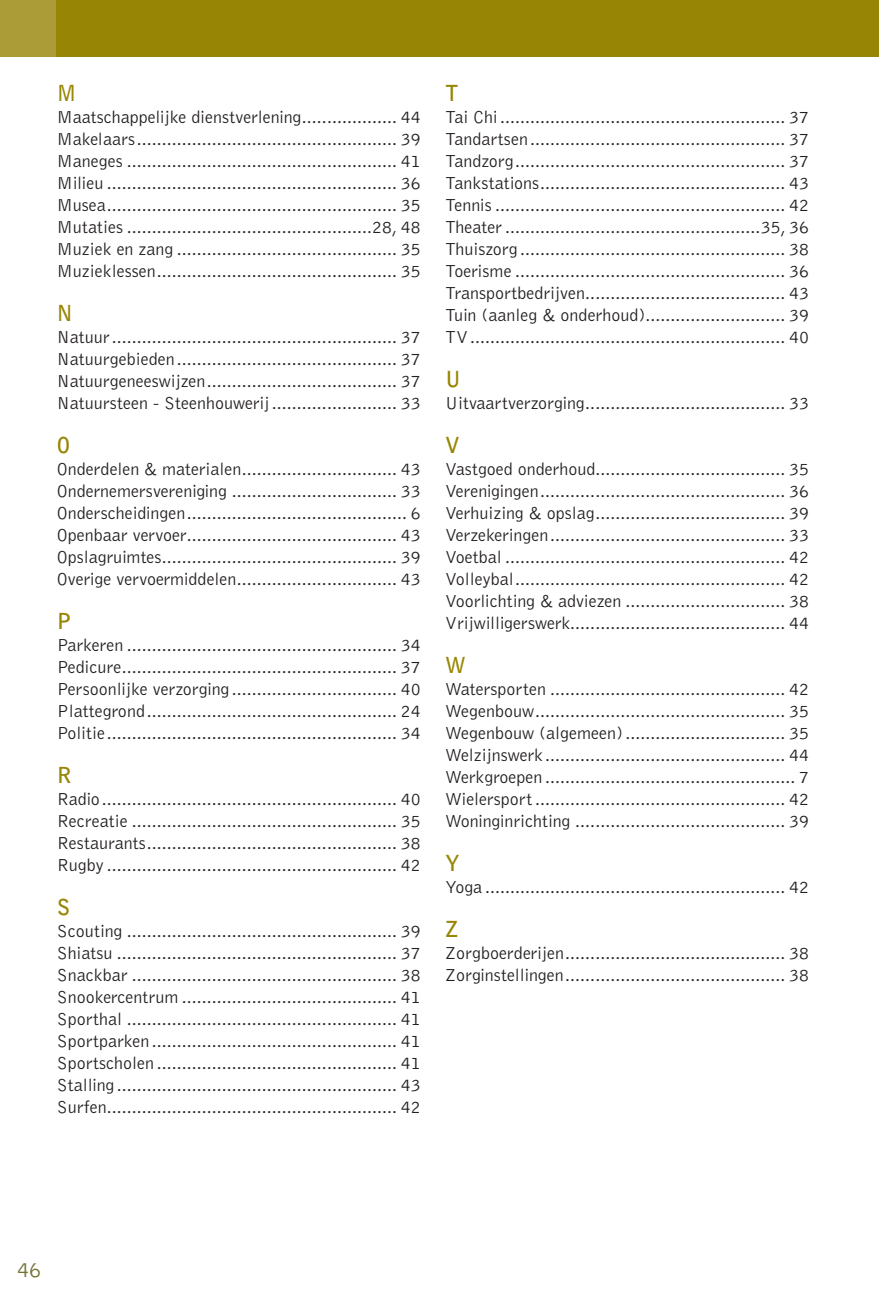
<style>
.page{position:relative;width:879px;height:1304px;background:#fff}
.page>*{position:absolute;margin:0;border:0;box-sizing:border-box;transform-origin:0 0}
.t1{font:700 22px "Bell Gothic Std";color:#978605}
.t2{font:300 22px "Bell Gothic Std";color:#727434}
.t3{font:300 18px "Bell Gothic Std";color:#231f20}
.t4{font:300 18px "Bell Gothic Std";letter-spacing:-.02em;color:#231f20}
</style>
<div class="page">
<div style="left:0;top:0;width:57px;height:57px;background:#ab9c38"></div>
<div style="left:57px;top:0;width:822px;height:57px;background:#978605"></div>
<p class="t1" style="left:57px;top:79px;width:21px">M</p>
<p class="t3" style="left:57px;top:107px;width:365px">Maatschappelijke dienstverlening................... 44</p>
<p class="t3" style="left:57px;top:129px;width:365px">Makelaars.................................................... 39</p>
<p class="t3" style="left:57px;top:151px;width:365px">Maneges ...................................................... 41</p>
<p class="t3" style="left:57px;top:173px;width:365px">Milieu .......................................................... 36</p>
<p class="t3" style="left:57px;top:195px;width:365px">Musea.......................................................... 35</p>
<p class="t3" style="left:57px;top:217px;width:365px">Mutaties .................................................28, 48</p>
<p class="t3" style="left:57px;top:239px;width:365px">Muziek en zang ............................................ 35</p>
<p class="t3" style="left:57px;top:261px;width:365px">Muzieklessen................................................ 35</p>
<p class="t1" style="left:57px;top:299px;width:17px">N</p>
<p class="t3" style="left:57px;top:327px;width:365px">Natuur......................................................... 37</p>
<p class="t3" style="left:57px;top:349px;width:365px">Natuurgebieden............................................ 37</p>
<p class="t3" style="left:57px;top:371px;width:365px">Natuurgeneeswijzen...................................... 37</p>
<p class="t3" style="left:57px;top:393px;width:365px">Natuursteen - Steenhouwerij ......................... 33</p>
<p class="t1" style="left:57px;top:431px;width:15px">O</p>
<p class="t3" style="left:57px;top:459px;width:365px">Onderdelen &amp; materialen............................... 43</p>
<p class="t3" style="left:57px;top:481px;width:365px">Ondernemersvereniging ................................. 33</p>
<p class="t3" style="left:57px;top:503px;width:365px">Onderscheidingen............................................ 6</p>
<p class="t3" style="left:57px;top:525px;width:365px">Openbaar vervoer.......................................... 43</p>
<p class="t3" style="left:57px;top:547px;width:365px">Opslagruimtes............................................... 39</p>
<p class="t3" style="left:57px;top:569px;width:365px">Overige vervoermiddelen................................ 43</p>
<p class="t1" style="left:57px;top:607px;width:16px">P</p>
<p class="t3" style="left:57px;top:635px;width:365px">Parkeren ...................................................... 34</p>
<p class="t3" style="left:57px;top:657px;width:365px">Pedicure....................................................... 37</p>
<p class="t3" style="left:57px;top:679px;width:365px">Persoonlijke verzorging ................................. 40</p>
<p class="t3" style="left:57px;top:701px;width:365px">Plattegrond.................................................. 24</p>
<p class="t3" style="left:57px;top:723px;width:365px">Politie.......................................................... 34</p>
<p class="t1" style="left:57px;top:761px;width:16px">R</p>
<p class="t3" style="left:57px;top:789px;width:365px">Radio........................................................... 40</p>
<p class="t3" style="left:57px;top:811px;width:365px">Recreatie ..................................................... 35</p>
<p class="t3" style="left:57px;top:833px;width:365px">Restaurants.................................................. 38</p>
<p class="t3" style="left:57px;top:855px;width:365px">Rugby .......................................................... 42</p>
<p class="t1" style="left:57px;top:893px;width:15px">S</p>
<p class="t3" style="left:57px;top:921px;width:365px">Scouting ...................................................... 39</p>
<p class="t3" style="left:57px;top:943px;width:365px">Shiatsu ........................................................ 37</p>
<p class="t3" style="left:57px;top:965px;width:365px">Snackbar ..................................................... 38</p>
<p class="t3" style="left:57px;top:987px;width:365px">Snookercentrum ........................................... 41</p>
<p class="t3" style="left:57px;top:1009px;width:365px">Sporthal ...................................................... 41</p>
<p class="t3" style="left:57px;top:1031px;width:365px">Sportparken ................................................. 41</p>
<p class="t3" style="left:57px;top:1053px;width:365px">Sportscholen ................................................ 41</p>
<p class="t3" style="left:57px;top:1075px;width:365px">Stalling........................................................ 43</p>
<p class="t3" style="left:57px;top:1097px;width:365px">Surfen.......................................................... 42</p>
<p class="t1" style="left:445px;top:79px;width:15px">T</p>
<p class="t3" style="left:445px;top:107px;width:365px">Tai Chi......................................................... 37</p>
<p class="t3" style="left:445px;top:129px;width:365px">Tandartsen................................................... 37</p>
<p class="t3" style="left:445px;top:151px;width:365px">Tandzorg...................................................... 37</p>
<p class="t3" style="left:445px;top:173px;width:365px">Tankstations................................................. 43</p>
<p class="t3" style="left:445px;top:195px;width:365px">Tennis .......................................................... 42</p>
<p class="t3" style="left:445px;top:217px;width:365px">Theater ...................................................35, 36</p>
<p class="t3" style="left:445px;top:239px;width:365px">Thuiszorg ..................................................... 38</p>
<p class="t3" style="left:445px;top:261px;width:365px">Toerisme ...................................................... 36</p>
<p class="t3" style="left:445px;top:283px;width:365px">Transportbedrijven........................................ 43</p>
<p class="t3" style="left:445px;top:305px;width:365px">Tuin (aanleg &amp; onderhoud)............................ 39</p>
<p class="t3" style="left:445px;top:327px;width:365px">TV............................................................... 40</p>
<p class="t1" style="left:445px;top:365px;width:17px">U</p>
<p class="t3" style="left:445px;top:393px;width:365px">Uitvaartverzorging........................................ 33</p>
<p class="t1" style="left:445px;top:431px;width:16px">V</p>
<p class="t3" style="left:445px;top:459px;width:365px">Vastgoed onderhoud...................................... 35</p>
<p class="t3" style="left:445px;top:481px;width:365px">Verenigingen................................................. 36</p>
<p class="t3" style="left:445px;top:503px;width:365px">Verhuizing &amp; opslag...................................... 39</p>
<p class="t4" style="left:445px;top:525px;width:365px">Verzekeringen............................................... 33</p>
<p class="t3" style="left:445px;top:547px;width:365px">Voetbal ........................................................ 42</p>
<p class="t3" style="left:445px;top:569px;width:365px">Volleybal...................................................... 42</p>
<p class="t3" style="left:445px;top:591px;width:365px">Voorlichting &amp; adviezen ................................ 38</p>
<p class="t3" style="left:445px;top:613px;width:365px">Vrijwilligerswerk........................................... 44</p>
<p class="t1" style="left:445px;top:651px;width:22px">W</p>
<p class="t3" style="left:445px;top:679px;width:365px">Watersporten ............................................... 42</p>
<p class="t3" style="left:445px;top:701px;width:365px">Wegenbouw.................................................. 35</p>
<p class="t3" style="left:445px;top:723px;width:365px">Wegenbouw (algemeen)................................ 35</p>
<p class="t3" style="left:445px;top:745px;width:365px">Welzijnswerk ................................................ 44</p>
<p class="t3" style="left:445px;top:767px;width:365px">Werkgroepen .................................................. 7</p>
<p class="t3" style="left:445px;top:789px;width:365px">Wielersport .................................................. 42</p>
<p class="t3" style="left:445px;top:811px;width:365px">Woninginrichting .......................................... 39</p>
<p class="t1" style="left:445px;top:849px;width:16px">Y</p>
<p class="t3" style="left:445px;top:877px;width:365px">Yoga ............................................................ 42</p>
<p class="t1" style="left:445px;top:915px;width:15px">Z</p>
<p class="t3" style="left:445px;top:943px;width:365px">Zorgboerderijen............................................ 38</p>
<p class="t3" style="left:445px;top:965px;width:365px">Zorginstellingen............................................ 38</p>
<p class="t2" style="left:17px;top:1258px;width:26px">46</p>
</div>
